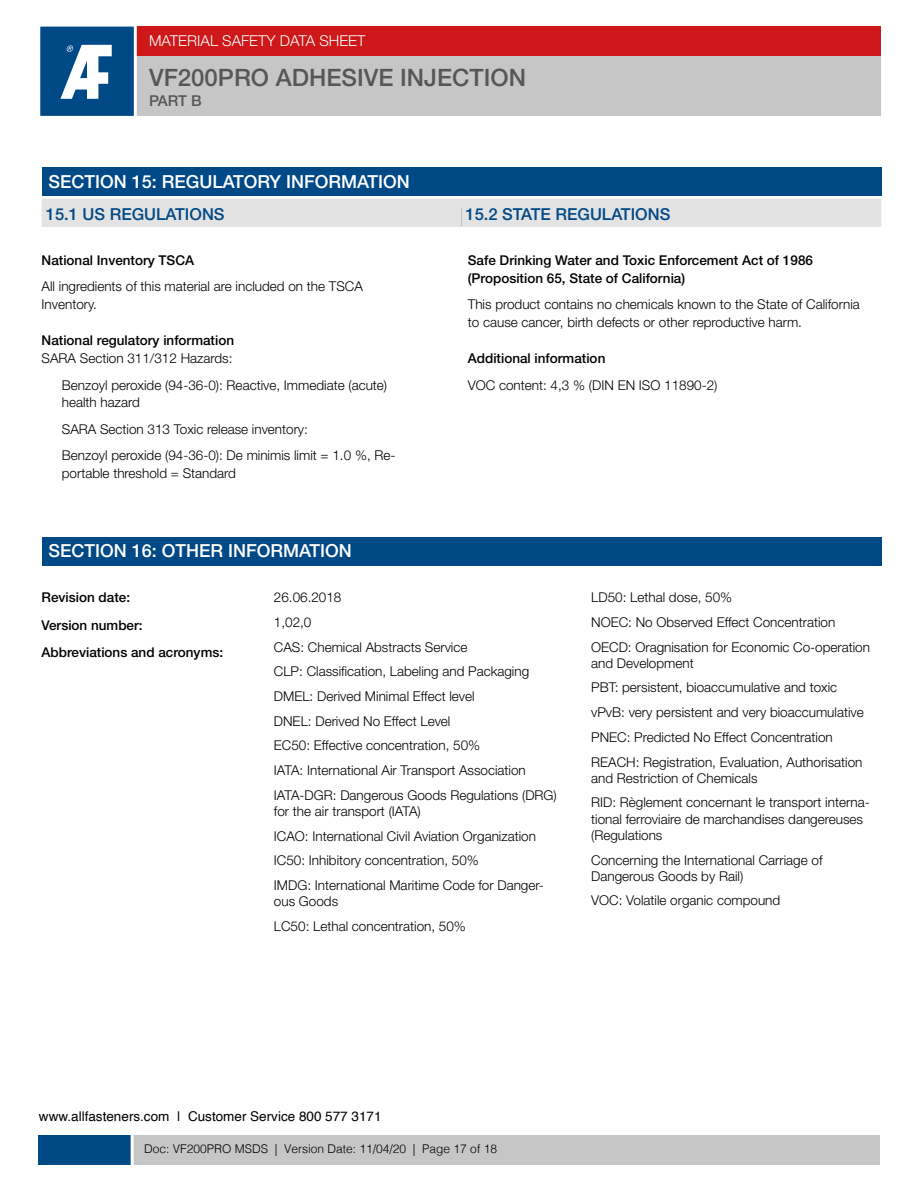
<style>
.page{position:relative;width:918px;height:1188px;background:#fff}
.page>*{position:absolute;margin:0;border:0;box-sizing:border-box;transform-origin:0 0}
.t1{font:500 24px "Helvetica Neue LT Pro";color:#575756}
.t2{font:500 18px "Helvetica Neue LT Pro";color:#fff}
.t3{font:500 16.5px "Helvetica Neue LT Pro";color:#004987}
.t4{font:300 15px "Helvetica Neue LT Pro";color:#fff}
.t5{font:500 15px "Helvetica Neue LT Pro";color:#575756}
.t6{font:300 13.5px/24.8px "Helvetica Neue LT Pro";color:#000}
.t7{font:500 13.5px/27.5px "Helvetica Neue LT Pro";color:#000}
.t8{font:13.5px "Helvetica";color:#000}
.t9{font:300 12px "Helvetica";color:#000}
</style>
<div class="page">
<div style="left:40px;top:27px;width:841px;height:29px;background:#cd1719"></div>
<div style="left:40px;top:56px;width:841px;height:60px;background:#c6c6c6"></div>
<svg style="left:40px;top:26px;width:98px;height:90px;background:#3a72a2"></svg>
<div style="left:39px;top:1135px;width:840px;height:30px;background:#c6c6c6"></div>
<div style="left:39px;top:1135px;width:93px;height:30px;background:#004987"></div>
<hr style="left:131px;top:1134px;width:3px;height:31px;background:#fff">
<div style="left:42px;top:168px;width:840px;height:28px;background:#004987"></div>
<div style="left:42px;top:199px;width:420px;height:28px;background:#e3e3e3"></div>
<div style="left:461px;top:199px;width:420px;height:28px;background:#e3e3e3"></div>
<div style="left:42px;top:537px;width:840px;height:28px;background:#004987"></div>
<p class="t4" style="left:149px;top:32px;width:218px">MATERIAL SAFETY DATA SHEET</p>
<h1 class="t1" style="left:149px;top:63px;width:379px">VF200PRO ADHESIVE INJECTION</h1>
<p class="t5" style="left:149px;top:91px;width:54px">PART B</p>
<h2 class="t2" style="left:48px;top:170px;width:363px">SECTION 15: REGULATORY INFORMATION</h2>
<p class="t3" style="left:46px;top:204px;width:180px">15.1 US REGULATIONS</p>
<p class="t7" style="left:42px;top:246px;width:154px">National Inventory TSCA</p>
<p class="t6" style="left:42px;top:277px;width:323px;line-height:18px">All ingredients of this material are included on the TSCA<br>Inventory.</p>
<p class="t7" style="left:42px;top:326px;width:194px">National regulatory information</p>
<p class="t6" style="left:62px;top:345px;width:327px;line-height:26.5px;text-indent:-20px">SARA Section 311/312 Hazards:<br>Benzoyl peroxide (94-36-0): Reactive, Immediate (acute)</p>
<p class="t6" style="left:62px;top:389px;width:335px;line-height:26.5px">health hazard<br>SARA Section 313 Toxic release inventory:<br>Benzoyl peroxide (94-36-0): De minimis limit = 1.0 %, Re-</p>
<p class="t6" style="left:62px;top:461px;width:176px">portable threshold = Standard</p>
<p class="t3" style="left:466px;top:204px;width:206px">15.2 STATE REGULATIONS</p>
<p class="t7" style="left:468px;top:251px;width:347px;line-height:18px">Safe Drinking Water and Toxic Enforcement Act of 1986 (Proposition 65, State of California)</p>
<p class="t6" style="left:468px;top:295px;width:394px;line-height:18px">This product contains no chemicals known to the State of California to cause cancer, birth defects or other reproductive harm.</p>
<p class="t7" style="left:468px;top:344px;width:139px">Additional information</p>
<p class="t6" style="left:468px;top:372px;width:251px">VOC content: 4,3 % (DIN EN ISO 11890-2)</p>
<h2 class="t2" style="left:48px;top:540px;width:305px">SECTION 16: OTHER INFORMATION</h2>
<p class="t7" style="left:42px;top:583px;width:183px">Revision date:<br>Version number:<br>Abbreviations and acronyms:</p>
<p class="t6" style="left:274px;top:585px;width:284px">26.06.2018<br>1,02,0<br>CAS: Chemical Abstracts Service<br>CLP: Classification, Labeling and Packaging<br>DMEL: Derived Minimal Effect level<br>DNEL: Derived No Effect Level<br>EC50: Effective concentration, 50%<br>IATA: International Air Transport Association<br>IATA-DGR: Dangerous Goods Regulations (DRG)</p>
<p class="t6" style="left:274px;top:799px;width:272px">for the air transport (IATA)<br>ICAO: International Civil Aviation Organization IC50: Inhibitory concentration, 50%<br>IMDG: International Maritime Code for Danger-</p>
<p class="t6" style="left:274px;top:889px;width:194px">ous Goods<br>LC50: Lethal concentration, 50%</p>
<p class="t6" style="left:591px;top:585px;width:280px">LD50: Lethal dose, 50%<br>NOEC: No Observed Effect Concentration<br>OECD: Oragnisation for Economic Co-operation</p>
<p class="t6" style="left:591px;top:650px;width:274px">and Development<br>PBT: persistent, bioaccumulative and toxic vPvB: very persistent and very bioaccumulative PNEC: Predicted No Effect Concentration REACH: Registration, Evaluation, Authorisation</p>
<p class="t6" style="left:591px;top:765px;width:280px">and Restriction of Chemicals<br>RID: Règlement concernant le transport interna-</p>
<p class="t6" style="left:591px;top:811px;width:273px;line-height:16.2px">tional ferroviaire de marchandises dangereuses (Regulations</p>
<p class="t6" style="left:591px;top:851px;width:233px;line-height:16.2px">Concerning the International Carriage of<br>Dangerous Goods by Rail)</p>
<p class="t6" style="left:591px;top:888px;width:191px">VOC: Volatile organic compound</p>
<p class="t8" style="left:39px;top:1106px;width:344px">www.allfasteners.com | Customer Service 800 577 3171</p>
<p class="t9" style="left:144px;top:1138px;width:354px">Doc: VF200PRO MSDS | Version Date: 11/04/20 | Page 17 of 18</p>
</div>
